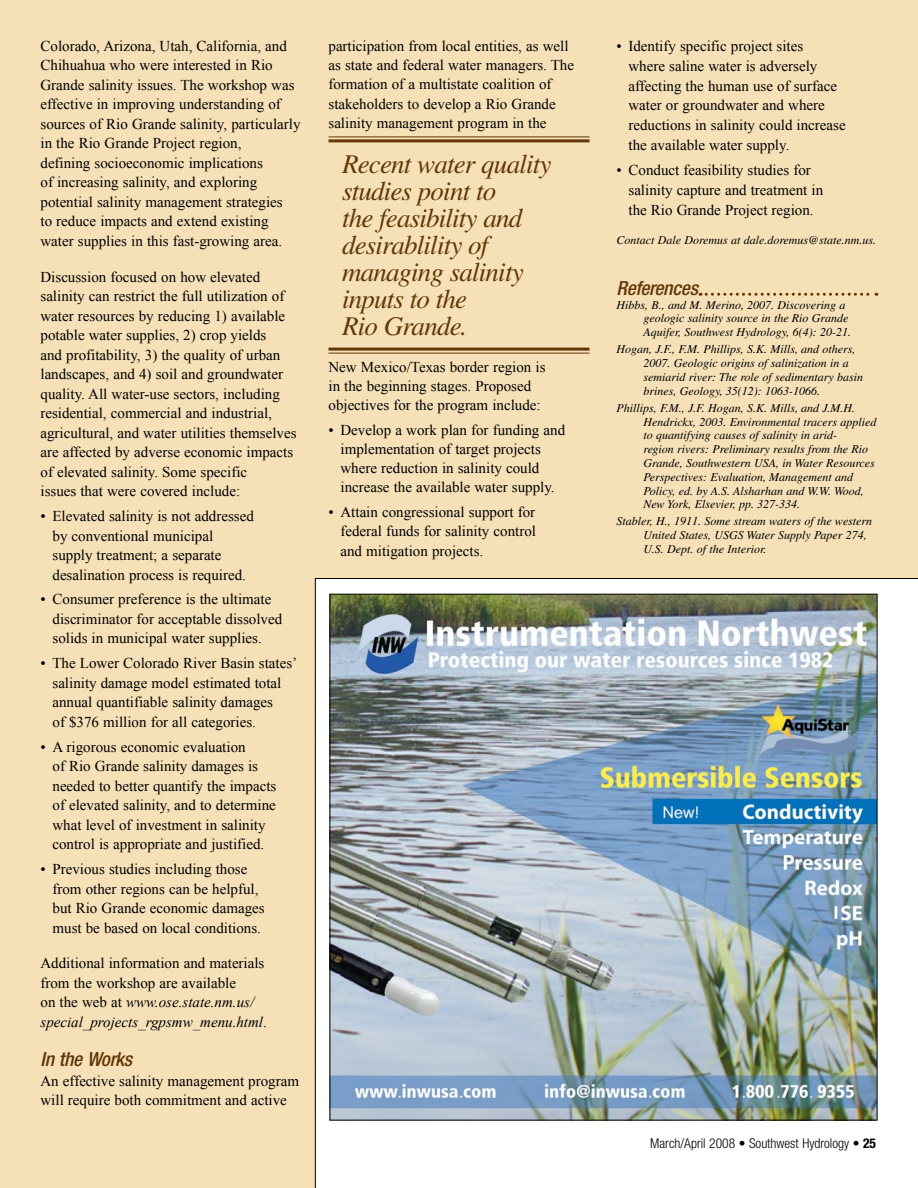
<style>
.page{position:relative;width:918px;height:1188px;background:#f5e0b8}
.page>*{position:absolute;margin:0;border:0;box-sizing:border-box;transform-origin:0 0}
.t1{font:italic 27px/27px "Times";letter-spacing:-.03em;color:#633706}
.t2{font:italic 500 condensed 19.5px "Helvetica Neue LT";letter-spacing:-.015em;color:#633706}
.t3{font:15px/19.5px "Times New Roman";color:#000}
.t4{font:300 condensed 13.5px "Helvetica Neue LT";color:#000}
.t5{font:italic 12px/13.8px "Times";color:#000}
.s1{font-style:italic}
.s2{font-weight:700}
</style>
<div class="page">
<svg style="left:700px;top:293px;width:177px;height:3px"></svg>
<hr style="left:328px;top:136px;width:262px;height:1px;background:#633706">
<hr style="left:328px;top:139px;width:262px;height:3px;background:#633706">
<hr style="left:328px;top:348px;width:262px;height:3px;background:#633706">
<hr style="left:328px;top:353px;width:262px;height:1px;background:#633706">
<svg style="left:315px;top:578px;width:603px;height:610px;background:#f0f1f0"></svg>
<img style="left:332px;top:596px;width:544px;height:522px">
<p class="t3" style="left:40px;top:36px;width:262px">Colorado, Arizona, Utah, California, and Chihuahua who were interested in Rio Grande salinity issues. The workshop was effective in improving understanding of sources of Rio Grande salinity, particularly in the Rio Grande Project region,<br>defining socioeconomic implications<br>of increasing salinity, and exploring potential salinity management strategies<br>to reduce impacts and extend existing water supplies in this fast-growing area.</p>
<p class="t3" style="left:40px;top:267px;width:258px">Discussion focused on how elevated salinity can restrict the full utilization of water resources by reducing 1) available potable water supplies, 2) crop yields<br>and profitability, 3) the quality of urban landscapes, and 4) soil and groundwater quality. All water-use sectors, including residential, commercial and industrial, agricultural, and water utilities themselves are affected by adverse economic impacts of elevated salinity. Some specific<br>issues that were covered include:</p>
<p class="t3" style="left:52px;top:506px;width:203px;text-indent:-12px">• Elevated salinity is not addressed by conventional municipal supply treatment; a separate desalination process is required.</p>
<p class="t3" style="left:52px;top:589px;width:231px;text-indent:-12px">• Consumer preference is the ultimate discriminator for acceptable dissolved solids in municipal water supplies.</p>
<p class="t3" style="left:52px;top:653px;width:246px;text-indent:-12px">• The Lower Colorado River Basin states’ salinity damage model estimated total annual quantifiable salinity damages<br>of $376 million for all categories.</p>
<p class="t3" style="left:52px;top:737px;width:225px;text-indent:-12px">• A rigorous economic evaluation<br>of Rio Grande salinity damages is needed to better quantify the impacts of elevated salinity, and to determine what level of investment in salinity control is appropriate and justified.</p>
<p class="t3" style="left:52px;top:859px;width:214px;text-indent:-12px">• Previous studies including those from other regions can be helpful, but Rio Grande economic damages must be based on local conditions.</p>
<p class="t3" style="left:40px;top:953px;width:228px">Additional information and materials from the workshop are available<br>on the web at <span class="s1">www.ose.state.nm.us/ special_projects_rgpsmw_menu.html</span>.</p>
<h2 class="t2" style="left:40px;top:1048px;width:93px">In the Works</h2>
<p class="t3" style="left:40px;top:1071px;width:260px">An effective salinity management program will require both commitment and active</p>
<p class="t3" style="left:328px;top:36px;width:247px">participation from local entities, as well as state and federal water managers. The formation of a multistate coalition of stakeholders to develop a Rio Grande salinity management program in the</p>
<h1 class="t1" style="left:342px;top:150px;width:211px">Recent water quality studies point to<br>the feasibility and desirablility of managing salinity inputs to the<br>Rio Grande.</h1>
<p class="t3" style="left:328px;top:357px;width:219px">New Mexico/Texas border region is in the beginning stages. Proposed objectives for the program include:</p>
<p class="t3" style="left:340px;top:420px;width:226px;text-indent:-12px">• Develop a work plan for funding and implementation of target projects where reduction in salinity could increase the available water supply.</p>
<p class="t3" style="left:340px;top:502px;width:197px;text-align:justify;text-indent:-12px">• Attain congressional support for federal funds for salinity control and mitigation projects.</p>
<p class="t3" style="left:628px;top:36px;width:219px;text-indent:-12px">• Identify specific project sites<br>where saline water is adversely affecting the human use of surface water or groundwater and where reductions in salinity could increase the available water supply.</p>
<p class="t3" style="left:628px;top:160px;width:196px;text-indent:-12px">• Conduct feasibility studies for salinity capture and treatment in the Rio Grande Project region.</p>
<p class="t5" style="left:616px;top:234px;width:261px">Contact Dale Doremus at dale.doremus@state.nm.us.</p>
<h2 class="t2" style="left:616px;top:276px;width:83px">References</h2>
<p class="t5" style="left:644px;top:298px;width:209px;text-indent:-27px">Hibbs, B., and M. Merino, 2007. Discovering a geologic salinity source in the Rio Grande<br>Aquifer, Southwest Hydrology, 6(4): 20-21.</p>
<p class="t5" style="left:644px;top:342px;width:221px;text-indent:-27px">Hogan, J.F., F.M. Phillips, S.K. Mills, and others, 2007. Geologic origins of salinization in a semiarid river: The role of sedimentary basin brines, Geology, 35(12): 1063-1066.</p>
<p class="t5" style="left:644px;top:401px;width:234px;text-indent:-27px">Phillips, F.M., J.F. Hogan, S.K. Mills, and J.M.H.<br>Hendrickx, 2003. Environmental tracers applied to quantifying causes of salinity in arid-<br>region rivers: Preliminary results from the Rio Grande, Southwestern USA, in Water Resources Perspectives: Evaluation, Management and Policy, ed. by A.S. Alsharhan and W.W. Wood, New York, Elsevier, pp. 327-334.</p>
<p class="t5" style="left:644px;top:515px;width:230px;text-indent:-27px">Stabler, H., 1911. Some stream waters of the western<br>United States, USGS Water Supply Paper 274,<br>U.S. Dept. of the Interior.</p>
<p class="t4" style="left:650px;top:1135px;width:227px">March/April 2008 • Southwest Hydrology • <span class="s2">25</span></p>
</div>
